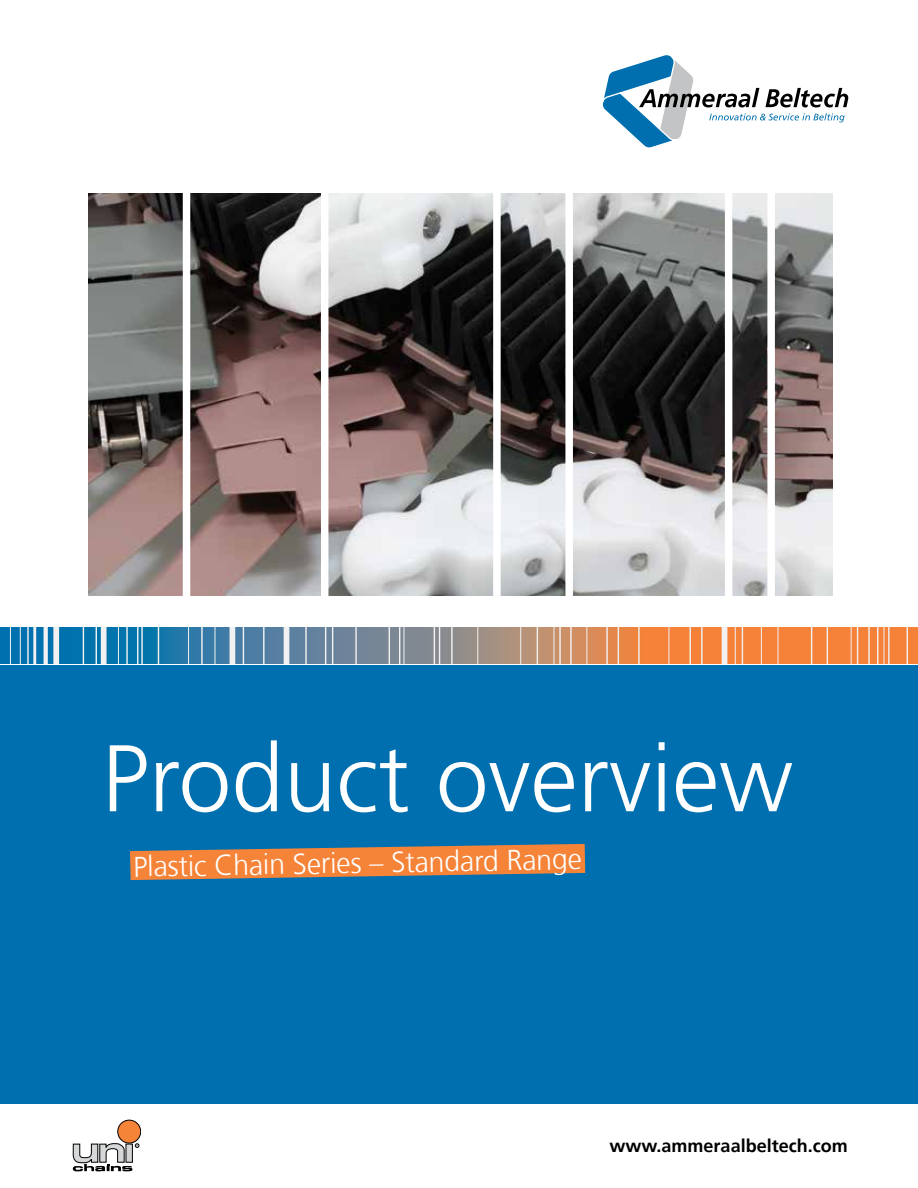
<style>
.page{position:relative;width:918px;height:1188px;background:#fff}
.page>*{position:absolute;margin:0;border:0;box-sizing:border-box;transform-origin:0 0}
.t1{font:300 94.5px "Frutiger";color:#fff}
.t2{font:300 28.5px "Frutiger";color:#fff}
.t3{font:700 18px "Frutiger";color:#000}
</style>
<div class="page">
<div style="left:0;top:666px;width:918px;height:438px;background:#006faf"></div>
<svg style="left:602px;top:55px;width:246px;height:93px"></svg>
<div style="left:118px;top:1120px;width:23px;height:23px;background:#f58338;border-radius:50%"></div>
<div style="left:118px;top:1120px;width:23px;height:23px;border:1px solid #000;border-radius:50%"></div>
<svg style="left:73px;top:1142px;width:66px;height:29px"></svg>
<div style="left:126px;top:1144px;width:6px;height:18px;background:#d3d5d6"></div>
<div style="left:126px;top:1144px;width:7px;height:18px;border:1px solid #000"></div>
<svg style="left:0;top:628px;width:917px;height:36px;background:#938378"></svg>
<hr style="left:20px;top:628px;width:1px;height:36px;background:#f1f1f2">
<hr style="left:33px;top:628px;width:3px;height:36px;background:#f1f1f2">
<div style="left:101px;top:628px;width:6px;height:36px;background:#f1f1f2"></div>
<div style="left:230px;top:628px;width:5px;height:36px;background:#f1f1f2"></div>
<div style="left:284px;top:628px;width:5px;height:36px;background:#f1f1f2"></div>
<svg style="left:44px;top:628px;width:4px;height:36px"></svg>
<hr style="left:10px;top:628px;width:1px;height:36px;background:#f1f1f2">
<hr style="left:27px;top:628px;width:2px;height:36px;background:#f1f1f2">
<div style="left:53px;top:628px;width:6px;height:36px;background:#f1f1f2"></div>
<hr style="left:83px;top:628px;width:1px;height:36px;background:#f1f1f2">
<hr style="left:96px;top:628px;width:1px;height:36px;background:#f1f1f2">
<hr style="left:126px;top:628px;width:2px;height:36px;background:#f1f1f2">
<hr style="left:137px;top:628px;width:1px;height:36px;background:#f1f1f2">
<hr style="left:141px;top:628px;width:2px;height:36px;background:#f1f1f2">
<hr style="left:158px;top:628px;width:1px;height:36px;background:#f1f1f2">
<hr style="left:201px;top:628px;width:2px;height:36px;background:#f1f1f2">
<hr style="left:243px;top:628px;width:1px;height:36px;background:#f1f1f2">
<hr style="left:263px;top:628px;width:2px;height:36px;background:#f1f1f2">
<hr style="left:305px;top:628px;width:2px;height:36px;background:#f1f1f2">
<hr style="left:325px;top:628px;width:1px;height:36px;background:#f1f1f2">
<hr style="left:332px;top:628px;width:1px;height:36px;background:#f1f1f2">
<hr style="left:389px;top:628px;width:1px;height:36px;background:#f1f1f2">
<hr style="left:399px;top:628px;width:1px;height:36px;background:#f1f1f2">
<hr style="left:434px;top:628px;width:1px;height:36px;background:#f1f1f2">
<hr style="left:439px;top:628px;width:1px;height:36px;background:#f1f1f2">
<hr style="left:451px;top:628px;width:2px;height:36px;background:#f1f1f2">
<hr style="left:537px;top:628px;width:1px;height:36px;background:#f1f1f2">
<hr style="left:559px;top:628px;width:2px;height:36px;background:#f1f1f2">
<hr style="left:570px;top:628px;width:2px;height:36px;background:#f1f1f2">
<hr style="left:606px;top:628px;width:2px;height:36px;background:#f1f1f2">
<hr style="left:618px;top:628px;width:1px;height:36px;background:#f1f1f2">
<hr style="left:638px;top:628px;width:2px;height:36px;background:#f1f1f2">
<hr style="left:690px;top:628px;width:1px;height:36px;background:#f1f1f2">
<hr style="left:701px;top:628px;width:2px;height:36px;background:#f1f1f2">
<hr style="left:742px;top:628px;width:1px;height:36px;background:#f1f1f2">
<hr style="left:811px;top:628px;width:1px;height:36px;background:#f1f1f2">
<hr style="left:827px;top:628px;width:1px;height:36px;background:#f1f1f2">
<hr style="left:857px;top:628px;width:1px;height:36px;background:#f1f1f2">
<hr style="left:868px;top:628px;width:2px;height:36px;background:#f1f1f2">
<hr style="left:877px;top:628px;width:1px;height:36px;background:#f1f1f2">
<hr style="left:888px;top:628px;width:2px;height:36px;background:#f1f1f2">
<hr style="left:907px;top:628px;width:1px;height:36px;background:#f1f1f2">
<hr style="left:404px;top:628px;width:1px;height:36px;background:#f1f1f2">
<hr style="left:917px;top:628px;width:1px;height:36px;background:#f1f1f2">
<hr style="left:478px;top:628px;width:1px;height:36px;background:#f1f1f2">
<hr style="left:520px;top:628px;width:1px;height:36px;background:#f1f1f2">
<hr style="left:587px;top:628px;width:1px;height:36px;background:#f1f1f2">
<hr style="left:669px;top:628px;width:1px;height:36px;background:#f1f1f2">
<hr style="left:735px;top:628px;width:1px;height:36px;background:#f1f1f2">
<hr style="left:761px;top:628px;width:1px;height:36px;background:#f1f1f2">
<hr style="left:778px;top:628px;width:1px;height:36px;background:#f1f1f2">
<hr style="left:851px;top:628px;width:1px;height:36px;background:#f1f1f2">
<hr style="left:884px;top:628px;width:1px;height:36px;background:#f1f1f2">
<div style="left:722px;top:628px;width:5px;height:36px;background:#f1f1f2"></div>
<hr style="left:554px;top:628px;width:1px;height:36px;background:#f1f1f2">
<hr style="left:355px;top:628px;width:2px;height:36px;background:#f1f1f2">
<hr style="left:118px;top:628px;width:1px;height:36px;background:#f1f1f2">
<hr style="left:188px;top:628px;width:1px;height:36px;background:#f1f1f2">
<hr style="left:215px;top:628px;width:1px;height:36px;background:#f1f1f2">
<img style="left:88px;top:193px;width:744px;height:402px">
<svg style="left:130px;top:844px;width:455px;height:36px"></svg>
<div style="left:565px;top:184px;width:8px;height:421px;background:#fff"></div>
<div style="left:725px;top:184px;width:7px;height:421px;background:#fff"></div>
<div style="left:321px;top:184px;width:7px;height:421px;background:#fff"></div>
<div style="left:767px;top:184px;width:8px;height:421px;background:#fff"></div>
<div style="left:183px;top:184px;width:7px;height:421px;background:#fff"></div>
<div style="left:493px;top:184px;width:8px;height:421px;background:#fff"></div>
<h1 class="t1" style="left:102px;top:725px;width:693px">Product overview</h1>
<p class="t2" style="left:133px;top:851px;width:450px;rotate:-1deg">Plastic Chain Series – Standard Range</p>
<p class="t3" style="left:610px;top:1136px;width:240px">www.ammeraalbeltech.com</p>
</div>
